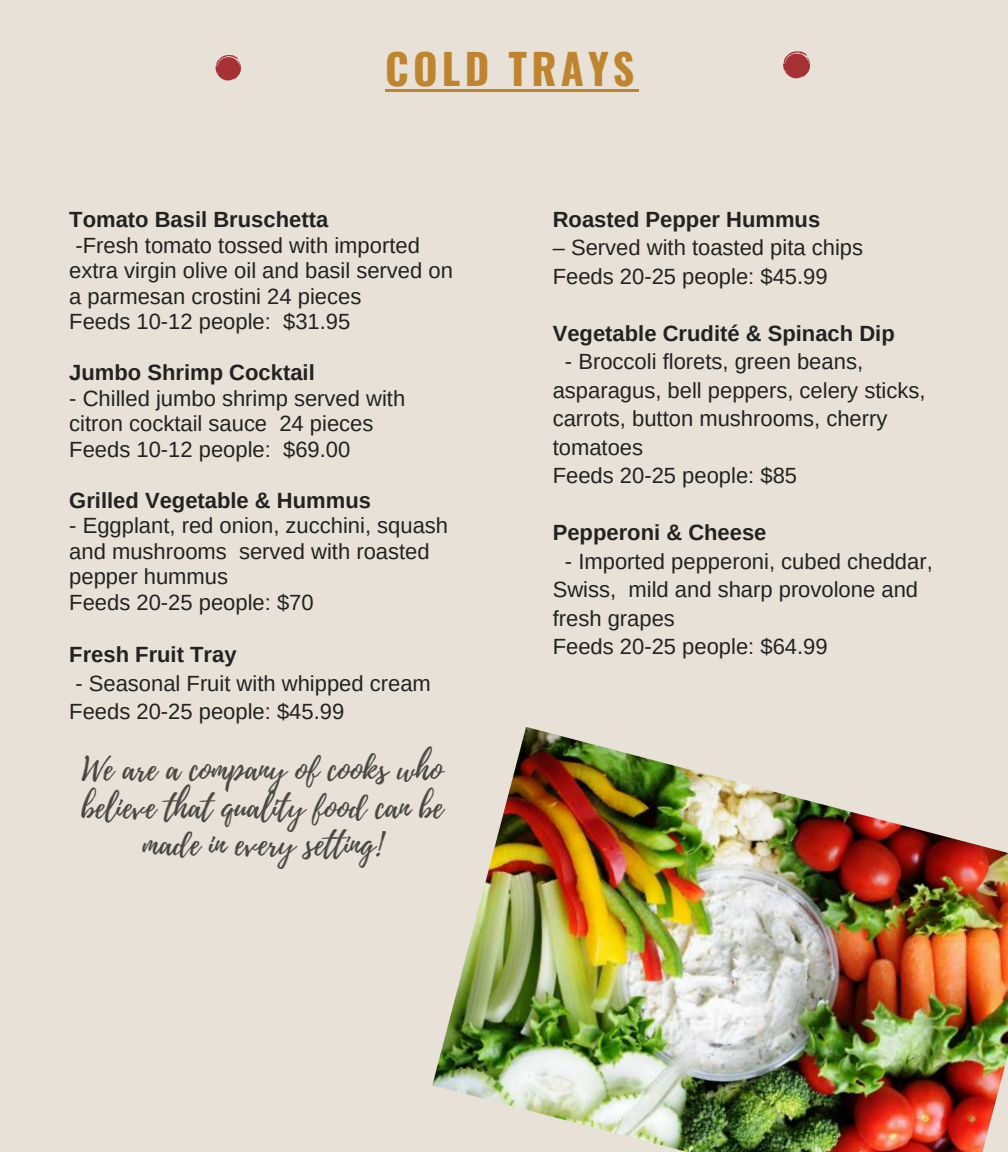
<style>
.page{position:relative;width:1008px;height:1152px;background:#e7e1d7}
.page>*{position:absolute;margin:0;border:0;box-sizing:border-box;transform-origin:0 0}
.t1{font:700 42px "Oswald";letter-spacing:.1em;color:#bf852e}
.t2{font:32px/37.6px "Playlist Script";color:#4a4845;text-align:center}
.t3{font:22px/28.4px "Arimo";color:#222}
.t4{font:700 22px "Arimo";color:#222}
</style>
<div class="page">
<svg style="left:215px;top:55px;width:26px;height:26px"></svg>
<svg style="left:783px;top:51px;width:27px;height:27px"></svg>
<img style="left:432px;top:727px;width:576px;height:425px">
<hr style="left:385px;top:89px;width:254px;height:3px;background:#bf852e">
<h1 class="t1" style="left:385px;top:36px;width:251px">COLD TRAYS</h1>
<p class="t4" style="left:69px;top:207px;width:260px">Tomato Basil Bruschetta</p>
<p class="t3" style="left:69px;top:232px;width:385px;line-height:25.6px">-Fresh tomato tossed with imported extra virgin olive oil and basil served on a parmesan crostini 24 pieces<br>Feeds 10-12 people: $31.95</p>
<p class="t4" style="left:69px;top:360px;width:247px">Jumbo Shrimp Cocktail</p>
<p class="t3" style="left:69px;top:385px;width:337px;line-height:25.6px">- Chilled jumbo shrimp served with citron cocktail sauce 24 pieces<br>Feeds 10-12 people: $69.00</p>
<p class="t4" style="left:69px;top:488px;width:303px">Grilled Vegetable &amp; Hummus</p>
<p class="t3" style="left:69px;top:513px;width:380px;line-height:25.6px">- Eggplant, red onion, zucchini, squash and mushrooms served with roasted pepper hummus<br>Feeds 20-25 people: $70</p>
<p class="t4" style="left:69px;top:642px;width:169px">Fresh Fruit Tray</p>
<p class="t3" style="left:69px;top:669px;width:363px">- Seasonal Fruit with whipped cream<br>Feeds 20-25 people: $45.99</p>
<h2 class="t2" style="left:81px;top:752px;width:363px">We are a company of cooks who believe that quality food can be made in every setting!</h2>
<p class="t4" style="left:553px;top:207px;width:269px">Roasted Pepper Hummus</p>
<p class="t3" style="left:553px;top:234px;width:312px">– Served with toasted pita chips<br>Feeds 20-25 people: $45.99</p>
<p class="t4" style="left:553px;top:321px;width:344px">Vegetable Crudité &amp; Spinach Dip</p>
<p class="t3" style="left:553px;top:348px;width:374px;text-indent:12px">- Broccoli florets, green beans, asparagus, bell peppers, celery sticks, carrots, button mushrooms, cherry tomatoes<br>Feeds 20-25 people: $85</p>
<p class="t4" style="left:553px;top:520px;width:215px">Pepperoni &amp; Cheese</p>
<p class="t3" style="left:553px;top:547px;width:382px;text-indent:12px">- Imported pepperoni, cubed cheddar,<br>Swiss, mild and sharp provolone and fresh grapes<br>Feeds 20-25 people: $64.99</p>
</div>
